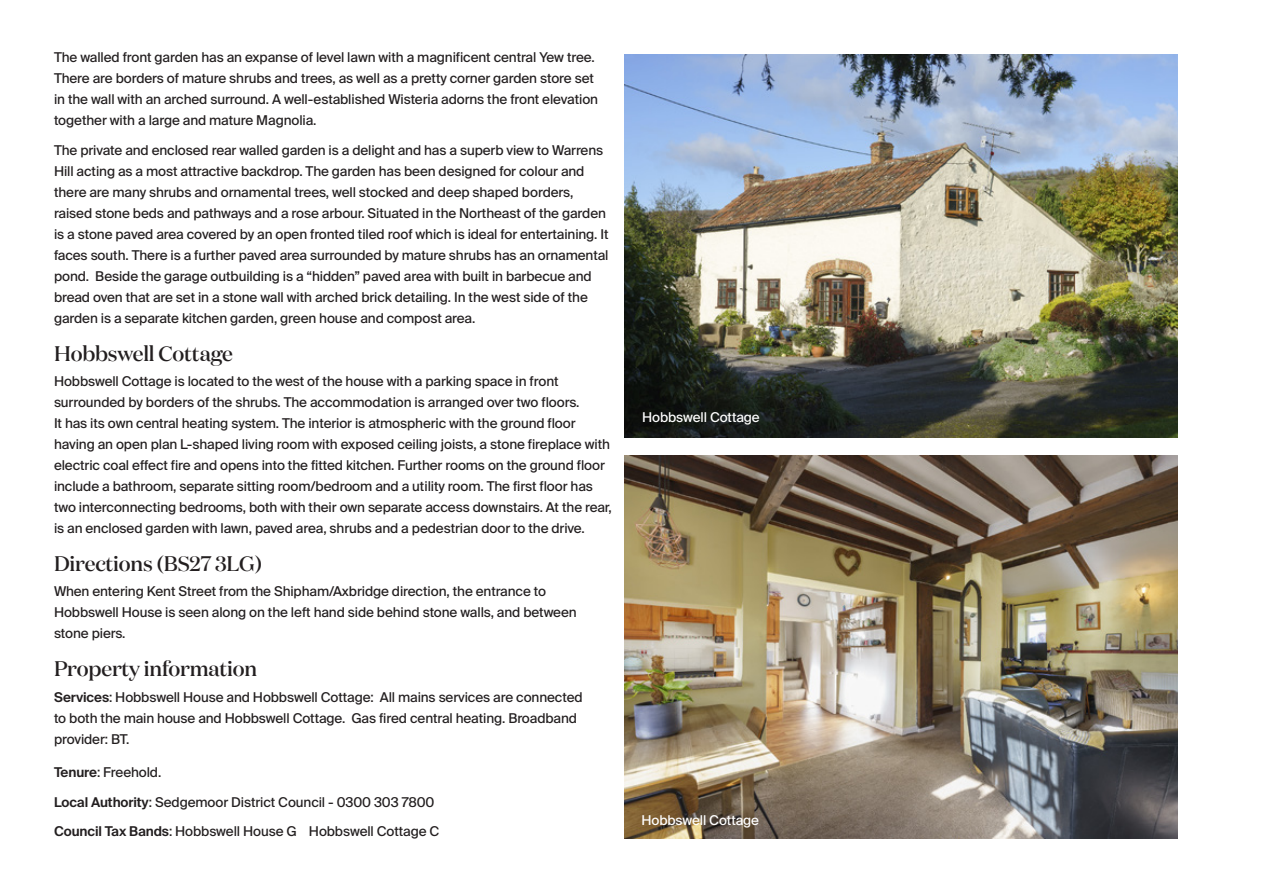
<style>
.page{position:relative;width:1263px;height:893px;background:#fff}
.page>*{position:absolute;margin:0;border:0;box-sizing:border-box;transform-origin:0 0}
.t1{font:500 21px "Domaine Display";letter-spacing:-.01em;color:#231f20}
.t2{font:13.5px/21px "Suisse Intl";letter-spacing:-.01em;color:#231f20}
.t3{font:13.5px "Suisse Intl";letter-spacing:-.01em;color:#fff}
.s1{font-weight:600}
</style>
<div class="page">
<img style="left:625px;top:455px;width:553px;height:384px">
<img style="left:625px;top:54px;width:553px;height:383px">
<p class="t2" style="left:54px;top:47px;width:546px">The walled front garden has an expanse of level lawn with a magnificent central Yew tree.<br>There are borders of mature shrubs and trees, as well as a pretty corner garden store set in the wall with an arched surround. A well-established Wisteria adorns the front elevation together with a large and mature Magnolia.</p>
<p class="t2" style="left:54px;top:140px;width:556px">The private and enclosed rear walled garden is a delight and has a superb view to Warrens Hill acting as a most attractive backdrop. The garden has been designed for colour and there are many shrubs and ornamental trees, well stocked and deep shaped borders, raised stone beds and pathways and a rose arbour. Situated in the Northeast of the garden is a stone paved area covered by an open fronted tiled roof which is ideal for entertaining. It faces south. There is a further paved area surrounded by mature shrubs has an ornamental pond. Beside the garage outbuilding is a “hidden” paved area with built in barbecue and bread oven that are set in a stone wall with arched brick detailing. In the west side of the garden is a separate kitchen garden, green house and compost area.</p>
<h1 class="t1" style="left:54px;top:338px;width:181px">Hobbswell Cottage</h1>
<p class="t2" style="left:54px;top:371px;width:559px">Hobbswell Cottage is located to the west of the house with a parking space in front surrounded by borders of the shrubs. The accommodation is arranged over two floors.<br>It has its own central heating system. The interior is atmospheric with the ground floor having an open plan L-shaped living room with exposed ceiling joists, a stone fireplace with electric coal effect fire and opens into the fitted kitchen. Further rooms on the ground floor include a bathroom, separate sitting room/bedroom and a utility room. The first floor has two interconnecting bedrooms, both with their own separate access downstairs. At the rear, is an enclosed garden with lawn, paved area, shrubs and a pedestrian door to the drive.</p>
<h1 class="t1" style="left:54px;top:548px;width:210px">Directions (BS27 3LG)</h1>
<p class="t2" style="left:54px;top:581px;width:524px">When entering Kent Street from the Shipham/Axbridge direction, the entrance to<br>Hobbswell House is seen along on the left hand side behind stone walls, and between stone piers.</p>
<h1 class="t1" style="left:54px;top:654px;width:205px">Property information</h1>
<p class="t2" style="left:54px;top:686px;width:530px"><span class="s1">Services</span>: Hobbswell House and Hobbswell Cottage: All mains services are connected to both the main house and Hobbswell Cottage. Gas fired central heating. Broadband provider: BT.</p>
<p class="t2" style="left:54px;top:758px;width:387px;line-height:29.5px"><span class="s1">Tenure</span>: Freehold.<br><span class="s1">Local Authority</span>: Sedgemoor District Council - 0300 303 7800<br><span class="s1">Council Tax Bands</span>: Hobbswell House G Hobbswell Cottage C</p>
<p class="t3" style="left:642px;top:410px;width:119px">Hobbswell Cottage</p>
<p class="t3" style="left:641px;top:812px;width:119px">Hobbswell Cottage</p>
</div>
